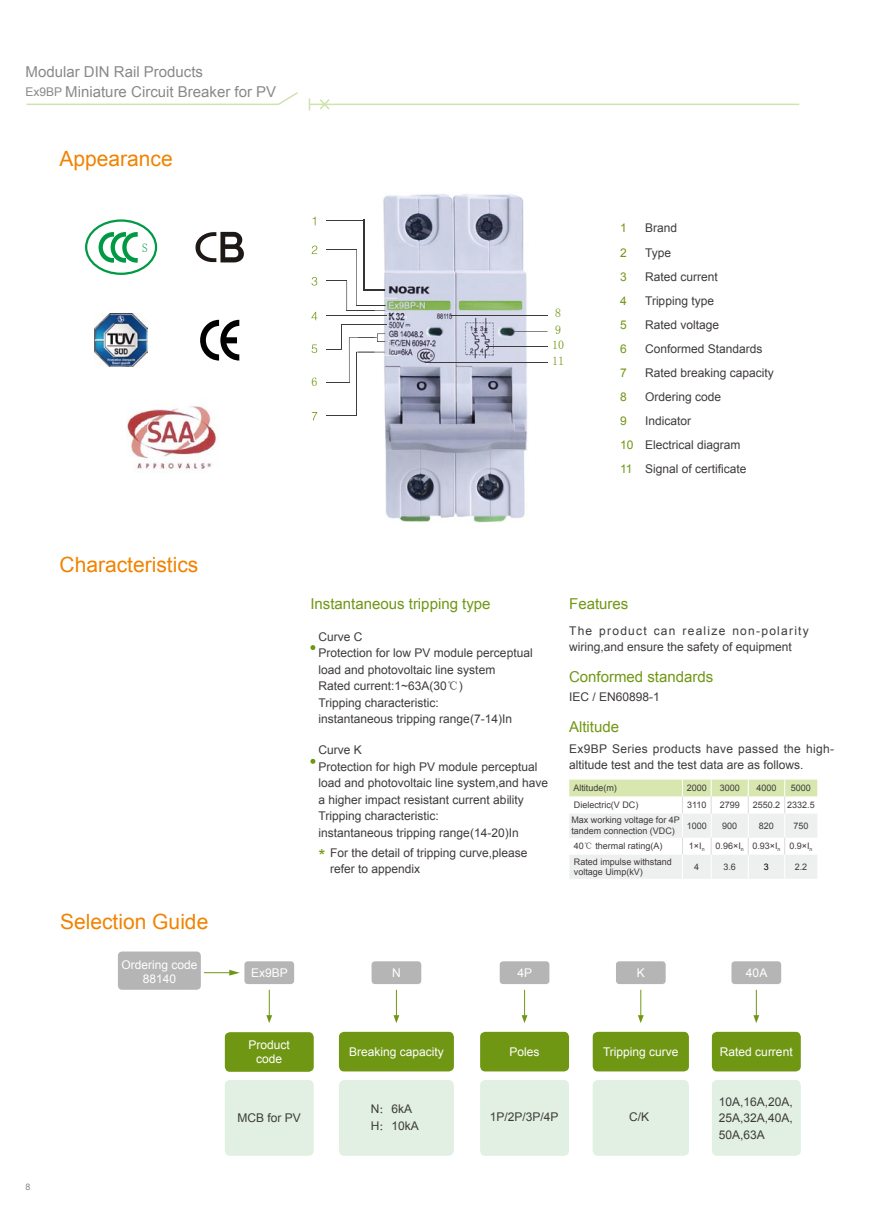
<style>
.page{position:relative;width:893px;height:1212px;background:#fff}
.page>*{position:absolute;margin:0;border:0;box-sizing:border-box;transform-origin:0 0}
.t1{font:21px "Arial";color:#f08300}
.t2{font:18px "Arial";color:#709713}
.t3{font:15px "Arial";color:#709713}
.t4{font:15px/20.2px "Arial";color:#898989}
.t5{font:12px/16.5px "Arial";color:#3f3b3a}
.t6{font:12px/14.4px "Arial";color:#fff;text-align:center}
.t7{font:12px/24px "Arial";color:#709713}
.t8{font:12px/16.6px "Sim Sun";color:#709713}
.t9{font:12px "Sim Sun";color:#094;scale:.93 1}
.t10{font:9px/10.8px "Arial";color:#3f3b3a}
.t11{font:9px "Arial";color:#898989}
.t12{font:9px "Arial";color:#000}
.s1{font-size:12px}
.s2{font-family:"Fang Song GB2312"}
</style>
<div class="page">
<svg style="left:310px;top:645px;width:5px;height:5px"></svg>
<svg style="left:310px;top:759px;width:5px;height:5px"></svg>
<svg style="left:569px;top:779px;width:248px;height:100px"></svg>
<svg style="left:266px;top:990px;width:6px;height:33px"></svg>
<svg style="left:393px;top:990px;width:6px;height:33px"></svg>
<svg style="left:522px;top:990px;width:5px;height:33px"></svg>
<svg style="left:638px;top:990px;width:6px;height:33px"></svg>
<svg style="left:753px;top:990px;width:6px;height:33px"></svg>
<div style="left:244px;top:961px;width:50px;height:23px;background:#b5b5b6;border-radius:3px"></div>
<div style="left:225px;top:1032px;width:89px;height:40px;background:#709713;border-radius:5px"></div>
<div style="left:339px;top:1080px;width:115px;height:76px;background:#e1f0e2"></div>
<div style="left:480px;top:1080px;width:89px;height:76px;background:#e1f0e2;border-radius:5px"></div>
<div style="left:593px;top:1080px;width:96px;height:76px;background:#e1f0e2;border-radius:5px"></div>
<div style="left:712px;top:1080px;width:89px;height:76px;background:#e1f0e2;border-radius:5px"></div>
<div style="left:339px;top:1032px;width:115px;height:39px;background:#709713;border-radius:5px"></div>
<div style="left:480px;top:1032px;width:89px;height:39px;background:#709713;border-radius:5px"></div>
<div style="left:593px;top:1032px;width:96px;height:39px;background:#709713;border-radius:5px"></div>
<div style="left:712px;top:1032px;width:89px;height:39px;background:#709713;border-radius:5px"></div>
<div style="left:372px;top:961px;width:49px;height:23px;background:#b5b5b6;border-radius:3px"></div>
<div style="left:500px;top:961px;width:49px;height:23px;background:#b5b5b6;border-radius:3px"></div>
<div style="left:616px;top:961px;width:50px;height:23px;background:#b5b5b6;border-radius:3px"></div>
<div style="left:731px;top:961px;width:50px;height:23px;background:#b5b5b6;border-radius:3px"></div>
<svg style="left:204px;top:970px;width:36px;height:5px"></svg>
<div style="left:225px;top:1080px;width:89px;height:76px;background:#e1f0e2;border-radius:5px"></div>
<hr style="left:356px;top:352px;width:32px;height:1px;background:#3f3b3a">
<hr style="left:356px;top:305px;width:30px;height:1px;background:#3f3b3a">
<hr style="left:346px;top:310px;width:53px;height:1px;background:#3f3b3a">
<hr style="left:356px;top:249px;width:1px;height:57px;background:#3f3b3a">
<hr style="left:346px;top:281px;width:1px;height:30px;background:#3f3b3a">
<hr style="left:356px;top:352px;width:1px;height:64px;background:#3f3b3a">
<hr style="left:349px;top:337px;width:1px;height:45px;background:#3f3b3a">
<svg style="left:313px;top:217px;width:3px;height:8px"></svg>
<svg style="left:312px;top:246px;width:5px;height:8px"></svg>
<svg style="left:312px;top:277px;width:5px;height:9px"></svg>
<svg style="left:311px;top:312px;width:6px;height:8px"></svg>
<svg style="left:312px;top:344px;width:5px;height:9px"></svg>
<svg style="left:312px;top:412px;width:5px;height:8px"></svg>
<img style="left:375px;top:194px;width:153px;height:329px">
<img style="left:358px;top:352px;width:30px;height:1px">
<svg style="left:364px;top:290px;width:23px;height:1px"></svg>
<svg style="left:349px;top:333px;width:39px;height:9px"></svg>
<img style="left:374px;top:310px;width:24px;height:1px">
<img style="left:364px;top:220px;width:1px;height:70px">
<hr style="left:326px;top:315px;width:61px;height:1px;background:#3f3b3a">
<hr style="left:341px;top:324px;width:46px;height:1px;background:#3f3b3a">
<hr style="left:327px;top:220px;width:37px;height:1px;background:#3f3b3a">
<hr style="left:326px;top:249px;width:31px;height:1px;background:#3f3b3a">
<svg style="left:326px;top:382px;width:24px;height:1px"></svg>
<svg style="left:326px;top:325px;width:16px;height:25px"></svg>
<hr style="left:486px;top:346px;width:62px;height:1px;background:#3f3b3a">
<hr style="left:451px;top:315px;width:97px;height:1px;background:#3f3b3a">
<hr style="left:425px;top:362px;width:123px;height:1px;background:#3f3b3a">
<hr style="left:509px;top:331px;width:39px;height:1px;background:#3f3b3a">
<div style="left:118px;top:951px;width:83px;height:39px;background:#b5b5b6;border-radius:4px"></div>
<div style="left:85px;top:219px;width:72px;height:56px;border:2px solid #094;border-radius:50%"></div>
<svg style="left:99px;top:232px;width:39px;height:31px"></svg>
<svg style="left:200px;top:320px;width:39px;height:41px"></svg>
<svg style="left:196px;top:232px;width:48px;height:30px"></svg>
<img style="left:95px;top:314px;width:53px;height:53px">
<img style="left:127px;top:406px;width:90px;height:63px">
<hr style="left:27px;top:104px;width:252px;height:1px;background:#cee4aa">
<hr style="left:310px;top:104px;width:489px;height:1px;background:#cee4aa">
<svg style="left:276px;top:92px;width:22px;height:13px"></svg>
<svg style="left:309px;top:98px;width:1px;height:12px"></svg>
<svg style="left:318px;top:99px;width:13px;height:11px"></svg>
<p class="t4" style="left:26px;top:61px;width:252px">Modular DIN Rail Products<br><span class="s1">Ex9BP</span> Miniature Circuit Breaker for PV</p>
<p class="t1" style="left:60px;top:145px;width:115px">Appearance</p>
<p class="t9" style="left:142px;top:242px;width:8px">S</p>
<p class="t8" style="left:312px;top:373px;width:8px">6</p>
<p class="t8" style="left:555px;top:304px;width:8px">8<br>9</p>
<p class="t8" style="left:552px;top:337px;width:14px;line-height:15.5px">10<br>11</p>
<p class="t7" style="left:620px;top:216px;width:15px">1<br>2<br>3<br>4<br>5<br>6<br>7<br>8<br>9<br>10<br>11</p>
<p class="t5" style="left:645px;top:216px;width:130px;line-height:24px">Brand<br>Type<br>Rated current<br>Tripping type<br>Rated voltage<br>Conformed Standards<br>Rated breaking capacity<br>Ordering code<br>Indicator<br>Electrical diagram<br>Signal of certificate</p>
<p class="t1" style="left:60px;top:551px;width:140px">Characteristics</p>
<p class="t1" style="left:60px;top:908px;width:150px">Selection Guide</p>
<p class="t6" style="left:121px;top:957px;width:78px">Ordering code<br>88140</p>
<p class="t11" style="left:26px;top:1180px;width:7px">8</p>
<p class="t3" style="left:310px;top:594px;width:182px">Instantaneous tripping type</p>
<p class="t5" style="left:319px;top:628px;width:216px">Curve C<br>Protection for low PV module perceptual load and photovoltaic line system<br>Rated current:1~63A(30<span class="s2">℃</span>)<br>Tripping characteristic:<br>instantaneous tripping range(7-14)In</p>
<p class="t5" style="left:319px;top:742px;width:231px">Curve K<br>Protection for high PV module perceptual load and photovoltaic line system,and have a higher impact resistant current ability Tripping characteristic:<br>instantaneous tripping range(14-20)In</p>
<p class="t5" style="left:330px;top:844px;width:199px">For the detail of tripping curve,please refer to appendix</p>
<p class="t2" style="left:319px;top:844px;width:9px">*</p>
<p class="t3" style="left:569px;top:594px;width:61px">Features</p>
<p class="t5" style="left:569px;top:622px;width:241px">The product can realize non-polarity wiring,and ensure the safety of equipment</p>
<p class="t3" style="left:569px;top:667px;width:146px">Conformed standards</p>
<p class="t5" style="left:569px;top:689px;width:92px">IEC / EN60898-1</p>
<p class="t3" style="left:569px;top:717px;width:52px">Altitude</p>
<p class="t5" style="left:569px;top:741px;width:266px">Ex9BP Series products have passed the high&shy;altitude test and the test data are as follows.</p>
<p class="t10" style="left:573px;top:783px;width:45px">Altitude(m)</p>
<p class="t10" style="left:687px;top:783px;width:22px">2000</p>
<p class="t10" style="left:720px;top:783px;width:22px">3000</p>
<p class="t10" style="left:756px;top:783px;width:22px">4000</p>
<p class="t10" style="left:791px;top:783px;width:22px">5000</p>
<p class="t10" style="left:574px;top:800px;width:66px">Dielectric(V DC)</p>
<p class="t10" style="left:687px;top:800px;width:21px">3110</p>
<p class="t10" style="left:720px;top:800px;width:22px">2799</p>
<p class="t10" style="left:753px;top:800px;width:64px">2550.2 2332.5</p>
<p class="t10" style="left:571px;top:815px;width:110px">Max working voltage for 4P tandem connection (VDC)</p>
<p class="t10" style="left:687px;top:820px;width:22px">1000</p>
<p class="t10" style="left:722px;top:820px;width:17px">900</p>
<p class="t10" style="left:759px;top:820px;width:17px">820</p>
<p class="t10" style="left:793px;top:820px;width:17px">750</p>
<p class="t10" style="left:574px;top:841px;width:90px">40<span class="s2">℃</span> thermal rating(A)</p>
<p class="t10" style="left:689px;top:841px;width:125px">1×I<sub>n</sub> 0.96×I<sub>n</sub> 0.93×I<sub>n</sub> 0.9×I<sub>n</sub></p>
<p class="t10" style="left:574px;top:856px;width:100px">Rated impulse withstand voltage Uimp(kV)</p>
<p class="t10" style="left:694px;top:861px;width:7px">4</p>
<p class="t10" style="left:723px;top:861px;width:14px">3.6</p>
<p class="t12" style="left:764px;top:861px;width:7px">3</p>
<p class="t10" style="left:795px;top:861px;width:14px">2.2</p>
<p class="t6" style="left:251px;top:966px;width:38px">Ex9BP</p>
<p class="t6" style="left:249px;top:1038px;width:43px">Product code</p>
<p class="t6" style="left:392px;top:966px;width:10px">N</p>
<p class="t6" style="left:517px;top:966px;width:16px">4P</p>
<p class="t6" style="left:637px;top:966px;width:10px">K</p>
<p class="t6" style="left:746px;top:966px;width:23px">40A</p>
<p class="t6" style="left:349px;top:1045px;width:96px">Breaking capacity</p>
<p class="t6" style="left:510px;top:1045px;width:32px">Poles</p>
<p class="t6" style="left:603px;top:1045px;width:77px">Tripping curve</p>
<p class="t6" style="left:720px;top:1045px;width:74px">Rated current</p>
<p class="t5" style="left:238px;top:1110px;width:65px">MCB for PV</p>
<p class="t5" style="left:371px;top:1101px;width:50px">N<span class="s2">：</span>6kA<br>H<span class="s2">：</span>10kA</p>
<p class="t5" style="left:490px;top:1109px;width:70px">1P/2P/3P/4P</p>
<p class="t5" style="left:629px;top:1108px;width:22px">C/K</p>
<p class="t5" style="left:719px;top:1093px;width:76px;text-align:justify">10A,16A,20A, 25A,32A,40A, 50A,63A</p>
</div>
